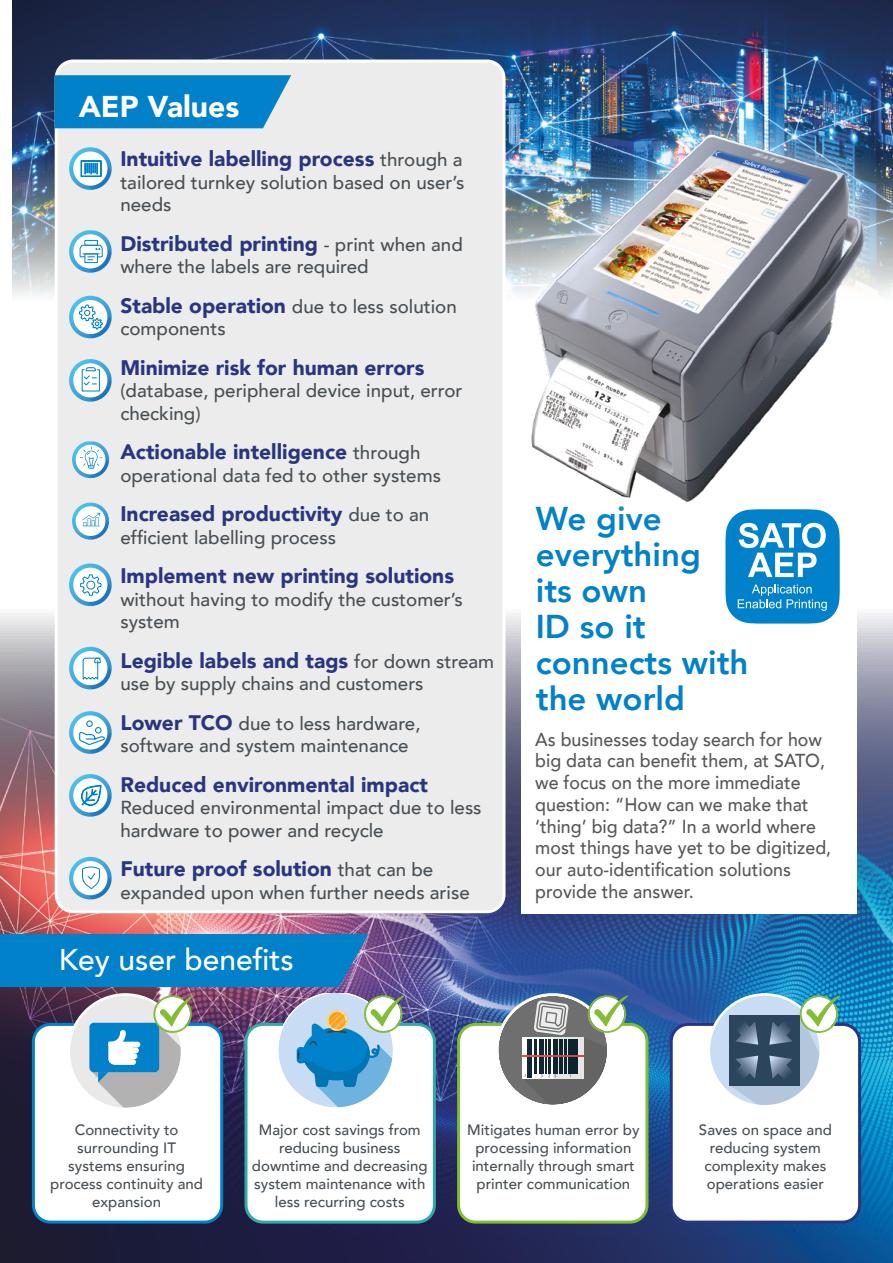
<style>
.page{position:relative;width:893px;height:1263px;background:#fff}
.page>*{position:absolute;margin:0;border:0;box-sizing:border-box;transform-origin:0 0}
.t1{font:800 33px/36px "Avenir";color:#0081c9}
.t2{font:500 30px "Avenir";color:#fff}
.t3{font:900 30px "Avenir";color:#fff}
.t4{font:900 21px "Avenir";color:#28367f}
.t5{font:500 18.75px/22.5px "Avenir";color:#484f54}
.t6{font:500 18.75px/21.8px "Avenir";color:#575756;scale:.95 1}
.t7{font:500 15px/18px "Avenir";color:#484f54;text-align:center}
.s1{font-weight:500;font-size:18.75px;color:#484f54}
.s2{font-weight:900;font-size:21px;color:#28367f}
</style>
<div class="page">
<img style="left:0;top:613px;width:893px;height:650px">
<div style="left:521px;top:173px;width:335px;height:740px;background:#fff"></div>
<img style="left:13px;top:0;width:880px;height:296px">
<div style="left:688px;top:472px;width:189px;height:189px;background:#fff"></div>
<svg style="left:725px;top:537px;width:115px;height:86px;background:#349ad4"></svg>
<div style="left:494px;top:97px;width:399px;height:440px;background:#fff;opacity:.75"></div>
<img style="left:521px;top:123px;width:354px;height:390px">
<div style="left:56px;top:61px;width:448px;height:851px;background:#ececec;border-radius:17px"></div>
<div style="left:55px;top:60px;width:450px;height:853px;border:3px solid #fff;border-radius:17px"></div>
<svg style="left:55px;top:75px;width:236px;height:53px;background:#0e87cb"></svg>
<svg style="left:69px;top:147px;width:43px;height:43px"></svg>
<svg style="left:69px;top:230px;width:43px;height:43px"></svg>
<svg style="left:69px;top:296px;width:43px;height:42px"></svg>
<svg style="left:69px;top:359px;width:43px;height:43px"></svg>
<svg style="left:72px;top:441px;width:37px;height:37px"></svg>
<svg style="left:72px;top:503px;width:37px;height:37px"></svg>
<svg style="left:69px;top:563px;width:43px;height:43px"></svg>
<div style="left:86px;top:581px;width:9px;height:8px;border:1px solid #0081c9;border-radius:50%"></div>
<svg style="left:69px;top:647px;width:43px;height:42px"></svg>
<svg style="left:69px;top:711px;width:43px;height:43px"></svg>
<svg style="left:69px;top:774px;width:43px;height:43px"></svg>
<svg style="left:69px;top:857px;width:43px;height:42px"></svg>
<div style="left:33px;top:1024px;width:189px;height:198px;background:#fff;border-radius:17px"></div>
<div style="left:32px;top:1023px;width:191px;height:200px;border:3px solid #0081c9;border-radius:17px"></div>
<div style="left:246px;top:1024px;width:188px;height:198px;background:#fff;border-radius:17px"></div>
<div style="left:244px;top:1023px;width:192px;height:200px;border:3px solid #32aaa7;border-radius:17px"></div>
<div style="left:459px;top:1024px;width:188px;height:198px;background:#fff;border-radius:17px"></div>
<div style="left:457px;top:1023px;width:191px;height:200px;border:3px solid #83bc35;border-radius:17px"></div>
<div style="left:671px;top:1024px;width:189px;height:198px;background:#fff;border-radius:17px"></div>
<div style="left:670px;top:1023px;width:191px;height:200px;border:3px solid #28367f;border-radius:17px"></div>
<div style="left:0;top:934px;width:368px;height:53px;background:#0081c9"></div>
<svg style="left:69px;top:994px;width:125px;height:114px"></svg>
<svg style="left:277px;top:993px;width:127px;height:114px"></svg>
<svg style="left:497px;top:994px;width:131px;height:111px"></svg>
<svg style="left:709px;top:994px;width:131px;height:111px"></svg>
<h2 class="t3" style="left:79px;top:81px;width:162px">AEP Values</h2>
<p class="t4" style="left:120px;top:141px;width:344px">Intuitive labelling process <span class="s1">through a</span></p>
<p class="t5" style="left:120px;top:170px;width:346px">tailored turnkey solution based on user’s needs</p>
<p class="t4" style="left:120px;top:225px;width:344px">Distributed printing <span class="s1">- print when and</span></p>
<p class="t5" style="left:120px;top:246px;width:338px;line-height:39.5px">where the labels are required<br><span class="s2">Stable operation</span> due to less solution</p>
<p class="t5" style="left:120px;top:317px;width:107px">components</p>
<p class="t4" style="left:120px;top:349px;width:306px">Minimize risk for human errors</p>
<p class="t5" style="left:120px;top:379px;width:344px">(database, peripheral device input, error checking)</p>
<p class="t4" style="left:120px;top:434px;width:302px">Actionable intelligence <span class="s1">through</span></p>
<p class="t5" style="left:120px;top:463px;width:322px">operational data fed to other systems</p>
<p class="t4" style="left:120px;top:496px;width:310px">Increased productivity <span class="s1">due to an</span></p>
<p class="t5" style="left:120px;top:525px;width:217px">efficient labelling process</p>
<p class="t4" style="left:120px;top:558px;width:335px">Implement new printing solutions</p>
<p class="t5" style="left:120px;top:587px;width:344px">without having to modify the customer’s system</p>
<p class="t4" style="left:120px;top:643px;width:375px">Legible labels and tags <span class="s1">for down stream</span></p>
<p class="t5" style="left:120px;top:663px;width:305px;line-height:39.5px">use by supply chains and customers<br><span class="s2">Lower TCO</span> due to less hardware,</p>
<p class="t5" style="left:120px;top:734px;width:290px">software and system maintenance</p>
<p class="t4" style="left:120px;top:767px;width:309px">Reduced environmental impact</p>
<p class="t5" style="left:120px;top:796px;width:363px">Reduced environmental impact due to less hardware to power and recycle</p>
<p class="t4" style="left:120px;top:851px;width:314px">Future proof solution <span class="s1">that can be</span></p>
<p class="t5" style="left:120px;top:880px;width:351px">expanded upon when further needs arise</p>
<h2 class="t2" style="left:59px;top:934px;width:237px">Key user benefits</h2>
<h1 class="t1" style="left:536px;top:501px;width:214px">We give everything<br>its own<br>ID so it connects with the world</h1>
<p class="t6" style="left:535px;top:727px;width:313px">As businesses today search for how big data can benefit them, at SATO, we focus on the more immediate question: “How can we make that ‘thing’ big data?” In a world where most things have yet to be digitized, our auto-identification solutions provide the answer.</p>
<p class="t7" style="left:252px;top:1120px;width:177px">Major cost savings from reducing business downtime and decreasing system maintenance with less recurring costs</p>
<p class="t7" style="left:50px;top:1120px;width:154px">Connectivity to surrounding IT systems ensuring process continuity and expansion</p>
<p class="t7" style="left:467px;top:1120px;width:174px">Mitigates human error by processing information internally through smart printer communication</p>
<p class="t7" style="left:699px;top:1120px;width:134px">Saves on space and reducing system complexity makes operations easier</p>
</div>
